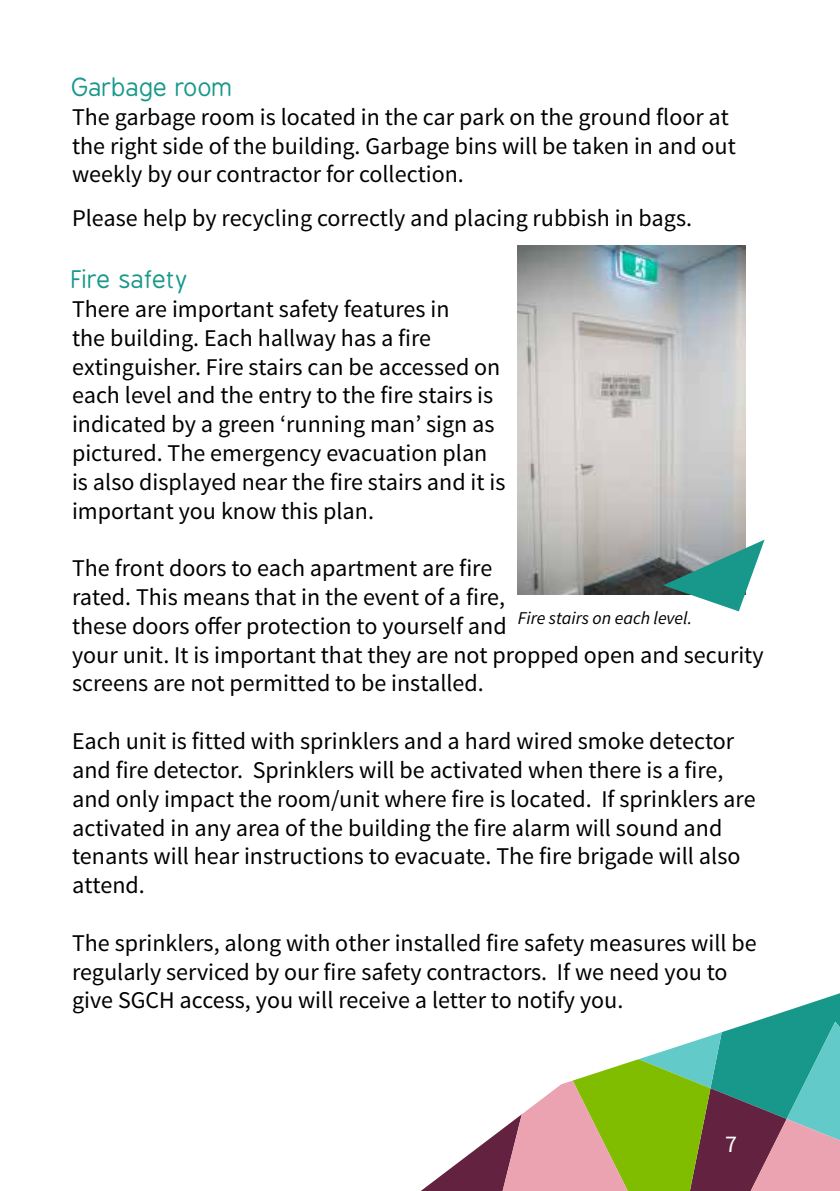
<style>
.page{position:relative;width:840px;height:1191px;background:#fff}
.page>*{position:absolute;margin:0;border:0;box-sizing:border-box;transform-origin:0 0}
.t1{font:24px/28.8px "Source Sans Pro";color:#000}
.t2{font:24px "B Preplay";color:#18988b}
.t3{font:24px "Source Sans Pro";color:#fff}
.t4{font:italic 18px "Source Sans Pro";color:#000}
</style>
<div class="page">
<img style="left:517px;top:246px;width:227px;height:349px">
<svg style="left:421px;top:993px;width:418px;height:198px"></svg>
<svg style="left:662px;top:539px;width:102px;height:72px"></svg>
<p class="t2" style="left:72px;top:75px;width:162px">Garbage room</p>
<p class="t1" style="left:72px;top:103px;width:665px">The garbage room is located in the car park on the ground floor at the right side of the building. Garbage bins will be taken in and out weekly by our contractor for collection.</p>
<p class="t1" style="left:72px;top:204px;width:621px">Please help by recycling correctly and placing rubbish in bags.</p>
<p class="t2" style="left:72px;top:267px;width:118px">Fire safety</p>
<p class="t1" style="left:72px;top:295px;width:434px">There are important safety features in<br>the building. Each hallway has a fire extinguisher. Fire stairs can be accessed on each level and the entry to the fire stairs is indicated by a green ‘running man’ sign as pictured. The emergency evacuation plan is also displayed near the fire stairs and it is important you know this plan.</p>
<p class="t1" style="left:72px;top:554px;width:692px">The front doors to each apartment are fire<br>rated. This means that in the event of a fire,<br>these doors offer protection to yourself and<br>your unit. It is important that they are not propped open and security screens are not permitted to be installed.</p>
<p class="t1" style="left:72px;top:727px;width:684px">Each unit is fitted with sprinklers and a hard wired smoke detector and fire detector. Sprinklers will be activated when there is a fire, and only impact the room/unit where fire is located. If sprinklers are activated in any area of the building the fire alarm will sound and tenants will hear instructions to evacuate. The fire brigade will also attend.</p>
<p class="t1" style="left:72px;top:928px;width:685px">The sprinklers, along with other installed fire safety measures will be regularly serviced by our fire safety contractors. If we need you to give SGCH access, you will receive a letter to notify you.</p>
<p class="t4" style="left:517px;top:607px;width:175px">Fire stairs on each level.</p>
<p class="t3" style="left:724px;top:1129px;width:13px">7</p>
</div>
